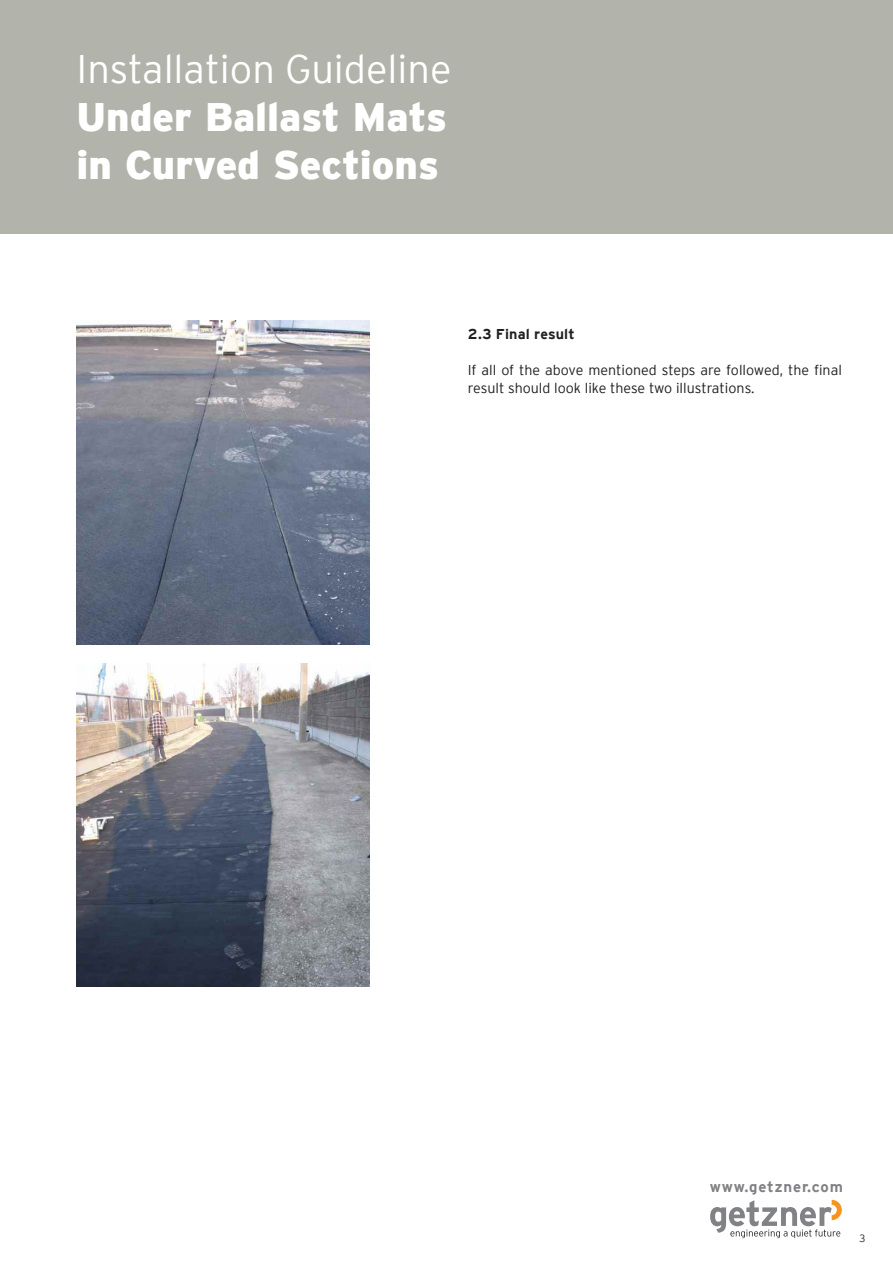
<style>
.page{position:relative;width:893px;height:1263px;background:#fff}
.page>*{position:absolute;margin:0;border:0;box-sizing:border-box;transform-origin:0 0}
.t1{font:900 39.75px/48px "Interstate";color:#fff}
.t2{font:300 39.75px "Interstate";color:#fff}
.t3{font:700 15px "Interstate";letter-spacing:.055em;color:#808285}
.t4{font:300 14.25px/18px "Interstate";color:#231f20}
.t5{font:700 14.25px "Interstate";letter-spacing:.01em;color:#231f20}
.t6{font:300 10.5px "Interstate";color:#231f20}
</style>
<div class="page">
<svg style="left:710px;top:1200px;width:132px;height:38px"></svg>
<div style="left:0;top:0;width:893px;height:234px;background:#b2b3ab"></div>
<img style="left:77px;top:321px;width:293px;height:324px">
<img style="left:77px;top:663px;width:293px;height:324px">
<h1 class="t2" style="left:77px;top:51px;width:377px">Installation Guideline</h1>
<h1 class="t1" style="left:77px;top:93px;width:372px">Under Ballast Mats in Curved Sections</h1>
<p class="t5" style="left:468px;top:328px;width:108px">2.3 Final result</p>
<p class="t4" style="left:468px;top:361px;width:376px">If all of the above mentioned steps are followed, the final result should look like these two illustrations.</p>
<p class="t3" style="left:710px;top:1181px;width:135px">www.getzner.com</p>
<p class="t6" style="left:859px;top:1233px;width:7px">3</p>
</div>
